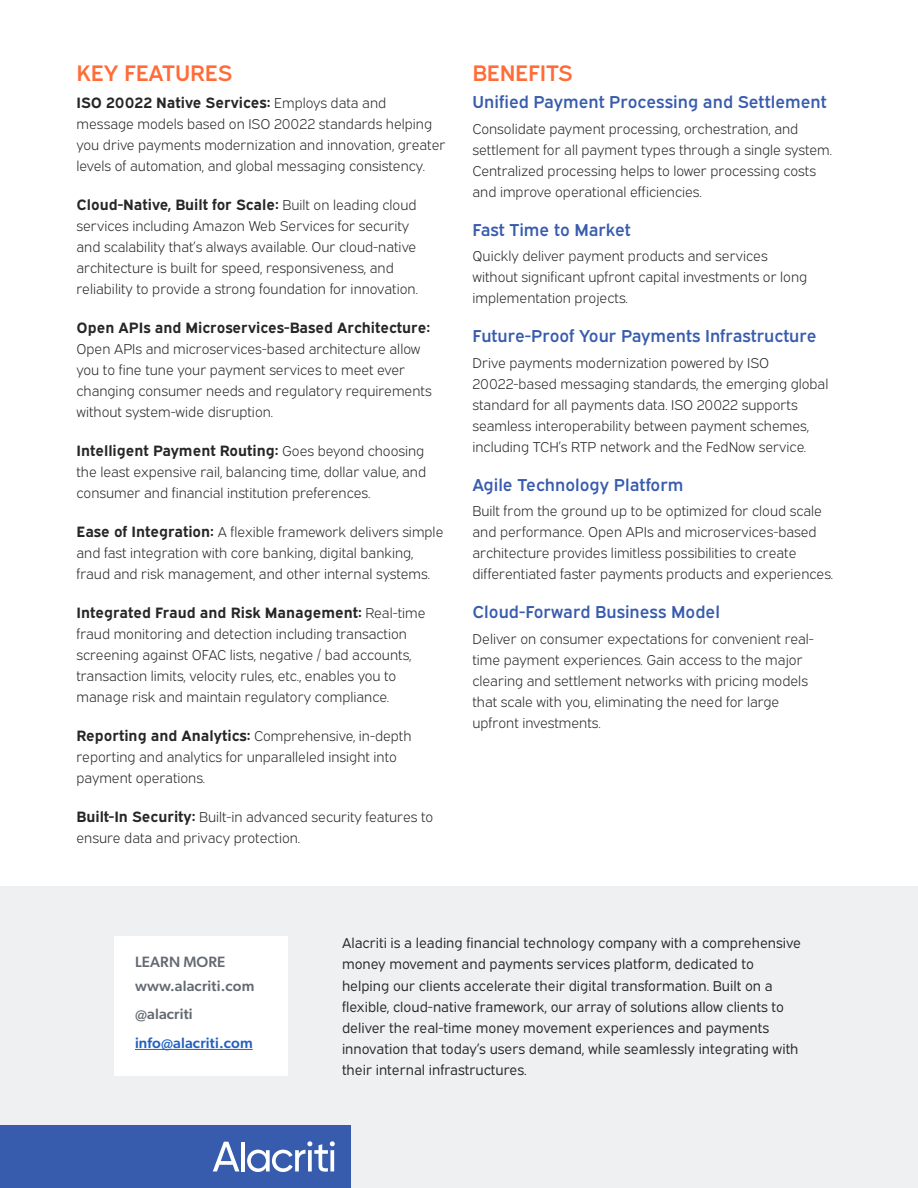
<style>
.page{position:relative;width:918px;height:1188px;background:#fff}
.page>*{position:absolute;margin:0;border:0;box-sizing:border-box;transform-origin:0 0}
.t1{font:22.5px "Expressway Sb";letter-spacing:-.01em;color:#ff6c37}
.t2{font:17.25px "Expressway Sb";color:#385cad}
.t3{font:700 15px "Expressway Rg";color:#262626}
.t4{font:500 15px/24px "Gibson";letter-spacing:.01em;color:#646a72}
.t5{font:500 15px "Gibson";letter-spacing:.01em;color:#2260c3}
.t6{font:14.25px/21px "Expressway Lt";color:#262626}
.t7{font:14.25px/21px "Expressway Bk";color:#262626}
.s1{font-family:"Expressway Lt";font-weight:400;font-size:14.25px}
.s2{font-family:"Expressway Rg";font-weight:700;font-size:15px}
</style>
<div class="page">
<div style="left:0;top:886px;width:918px;height:302px;background:#eff0f1"></div>
<div style="left:115px;top:936px;width:173px;height:140px;background:#fff"></div>
<hr style="left:135px;top:1049px;width:118px;height:1px;background:#2260c3">
<div style="left:0;top:1125px;width:351px;height:63px;background:#385cad"></div>
<svg style="left:213px;top:1142px;width:26px;height:29px"></svg>
<hr style="left:241px;top:1142px;width:4px;height:29px;background:#fff">
<svg style="left:247px;top:1141px;width:88px;height:31px"></svg>
<h1 class="t1" style="left:76px;top:55px;width:157px">KEY FEATURES</h1>
<p class="t3" style="left:76px;top:91px;width:311px">ISO 20022 Native Services: <span class="s1">Employs data and</span></p>
<p class="t6" style="left:77px;top:112px;width:371px">message models based on ISO 20022 standards helping you drive payments modernization and innovation, greater levels of automation, and global messaging consistency.</p>
<p class="t3" style="left:76px;top:193px;width:342px">Cloud-Native, Built for Scale: <span class="s1">Built on leading cloud</span></p>
<p class="t6" style="left:77px;top:214px;width:343px">services including Amazon Web Services for security and scalability that’s always available. Our cloud-native architecture is built for speed, responsiveness, and reliability to provide a strong foundation for innovation.</p>
<p class="t3" style="left:76px;top:316px;width:355px">Open APIs and Microservices-Based Architecture:</p>
<p class="t6" style="left:76px;top:337px;width:357px">Open APIs and microservices-based architecture allow you to fine tune your payment services to meet ever changing consumer needs and regulatory requirements without system-wide disruption.</p>
<p class="t3" style="left:76px;top:439px;width:349px">Intelligent Payment Routing: <span class="s1">Goes beyond choosing</span></p>
<p class="t6" style="left:76px;top:460px;width:351px">the least expensive rail, balancing time, dollar value, and consumer and financial institution preferences.</p>
<p class="t6" style="left:76px;top:520px;width:368px"><span class="s2">Ease of Integration:</span> A flexible framework delivers simple and fast integration with core banking, digital banking, fraud and risk management, and other internal systems.</p>
<p class="t3" style="left:76px;top:601px;width:351px">Integrated Fraud and Risk Management: <span class="s1">Real-time</span></p>
<p class="t6" style="left:76px;top:622px;width:337px">fraud monitoring and detection including transaction screening against OFAC lists, negative / bad accounts, transaction limits, velocity rules, etc., enables you to manage risk and maintain regulatory compliance.</p>
<p class="t3" style="left:76px;top:724px;width:336px">Reporting and Analytics: <span class="s1">Comprehensive, in-depth</span></p>
<p class="t6" style="left:76px;top:745px;width:322px">reporting and analytics for unparalleled insight into payment operations.</p>
<p class="t6" style="left:76px;top:805px;width:358px"><span class="s2">Built-In Security:</span> Built-in advanced security features to ensure data and privacy protection.</p>
<h1 class="t1" style="left:472px;top:55px;width:102px">BENEFITS</h1>
<p class="t2" style="left:472px;top:89px;width:356px">Unified Payment Processing and Settlement</p>
<p class="t6" style="left:472px;top:117px;width:361px">Consolidate payment processing, orchestration, and settlement for all payment types through a single system.<br>Centralized processing helps to lower processing costs and improve operational efficiencies.</p>
<p class="t2" style="left:472px;top:216px;width:160px">Fast Time to Market</p>
<p class="t6" style="left:472px;top:244px;width:336px">Quickly deliver payment products and services without significant upfront capital investments or long implementation projects.</p>
<p class="t2" style="left:472px;top:323px;width:346px">Future-Proof Your Payments Infrastructure</p>
<p class="t6" style="left:472px;top:351px;width:357px">Drive payments modernization powered by ISO 20022-based messaging standards, the emerging global standard for all payments data. ISO 20022 supports seamless interoperability between payment schemes, including TCH’s RTP network and the FedNow service.</p>
<p class="t2" style="left:472px;top:471px;width:212px">Agile Technology Platform</p>
<p class="t6" style="left:472px;top:499px;width:362px">Built from the ground up to be optimized for cloud scale and performance. Open APIs and microservices-based architecture provides limitless possibilities to create differentiated faster payments products and experiences.</p>
<p class="t2" style="left:472px;top:599px;width:249px">Cloud-Forward Business Model</p>
<p class="t6" style="left:472px;top:627px;width:343px">Deliver on consumer expectations for convenient real&shy;time payment experiences. Gain access to the major clearing and settlement networks with pricing models that scale with you, eliminating the need for large upfront investments.</p>
<p class="t4" style="left:135px;top:949px;width:121px">LEARN MORE www.alacriti.com</p>
<p class="t4" style="left:135px;top:1002px;width:59px">@alacriti</p>
<p class="t5" style="left:135px;top:1034px;width:119px">info@alacriti.com</p>
<p class="t7" style="left:342px;top:932px;width:461px">Alacriti is a leading financial technology company with a comprehensive money movement and payments services platform, dedicated to helping our clients accelerate their digital transformation. Built on a flexible, cloud-native framework, our array of solutions allow clients to deliver the real-time money movement experiences and payments innovation that today’s users demand, while seamlessly integrating with their internal infrastructures.</p>
</div>
